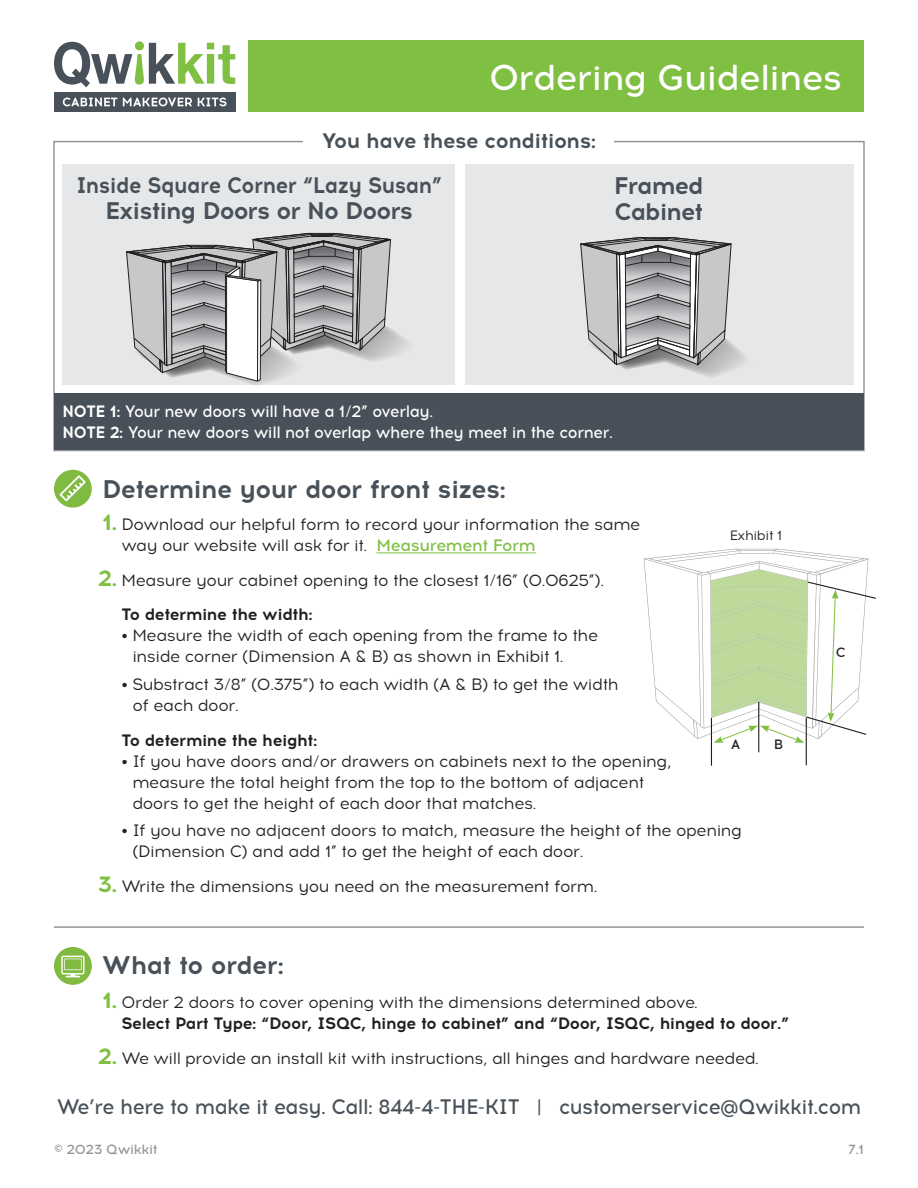
<style>
.page{position:relative;width:918px;height:1188px;background:#fff}
.page>*{position:absolute;margin:0;border:0;box-sizing:border-box;transform-origin:0 0}
.t1{font:500 36px "Acrom";letter-spacing:-.025em;color:#fff}
.t2{font:700 25.5px "Acrom";letter-spacing:-.025em;color:#485159}
.t3{font:700 24px/25.5px "Acrom";letter-spacing:-.04em;color:#485159}
.t4{font:700 22.5px "Acrom";letter-spacing:-.025em;color:#485159;scale:.93 1}
.t5{font:500 21px "Acrom";letter-spacing:-.025em;color:#485159;scale:.95 1}
.t6{font:700 21px "Acrom";letter-spacing:-.025em;color:#485159}
.t7{font:16.5px/21px "Acrom";letter-spacing:-.025em;color:#231f20}
.t8{font:700 16.5px/21px "Acrom";letter-spacing:-.025em;color:#231f20}
.t9{font:500 16.5px/21px "Acrom";letter-spacing:-.025em;color:#fff;scale:.95 1}
.t10{font:500 13.5px "Acrom";letter-spacing:-.025em;color:#939598}
.t11{font:13.5px "Acrom";letter-spacing:-.025em;color:#231f20}
.t12{font:500 13.5px "Acrom";color:#231f20}
.s1{font-weight:700}
.s2{font-weight:700;font-size:22.5px;color:#7fbf41}
.s3{font-weight:500;color:#7fbf41}
.s4{font-size:22.5px;color:#7fbf41}
.s5{font-weight:400}
</style>
<div class="page">
<div style="left:63px;top:164px;width:392px;height:221px;background:#e6e7e9"></div>
<div style="left:465px;top:164px;width:388px;height:221px;background:#e6e7e9"></div>
<div style="left:248px;top:40px;width:616px;height:72px;background:#7fbf41"></div>
<div style="left:54px;top:92px;width:181px;height:20px;background:#485159"></div>
<svg style="left:54px;top:41px;width:181px;height:46px"></svg>
<svg style="left:63px;top:98px;width:54px;height:8px"></svg>
<svg style="left:123px;top:98px;width:69px;height:8px"></svg>
<svg style="left:198px;top:98px;width:29px;height:8px"></svg>
<hr style="left:54px;top:926px;width:810px;height:2px;background:#939598">
<div style="left:55px;top:948px;width:36px;height:36px;background:#80ba40;border-radius:50%"></div>
<div style="left:54px;top:947px;width:38px;height:38px;border:1px solid #80ba40;border-radius:50%"></div>
<svg style="left:61px;top:956px;width:24px;height:21px"></svg>
<hr style="left:376px;top:552px;width:160px;height:1px;background:#7fbf41">
<div style="left:55px;top:470px;width:36px;height:37px;background:#80ba40;border-radius:50%"></div>
<div style="left:54px;top:470px;width:38px;height:38px;border:1px solid #80ba40;border-radius:50%"></div>
<svg style="left:60px;top:475px;width:26px;height:26px"></svg>
<div style="left:54px;top:393px;width:810px;height:57px;background:#485159"></div>
<svg style="left:580px;top:237px;width:165px;height:140px"></svg>
<svg style="left:126px;top:233px;width:282px;height:152px"></svg>
<hr style="left:711px;top:718px;width:1px;height:48px;background:#231f20">
<hr style="left:758px;top:702px;width:1px;height:50px;background:#231f20">
<hr style="left:806px;top:718px;width:1px;height:47px;background:#231f20">
<svg style="left:644px;top:549px;width:232px;height:194px"></svg>
<h1 class="t1" style="left:489px;top:53px;width:355px">Ordering Guidelines</h1>
<p class="t6" style="left:322px;top:126px;width:276px">You have these conditions:</p>
<h3 class="t4" style="left:76px;top:169px;width:395px">Inside Square Corner “Lazy Susan”</h3>
<h3 class="t3" style="left:105px;top:198px;width:310px">Existing Doors or No Doors</h3>
<h3 class="t3" style="left:614px;top:174px;width:91px">Framed<br>Cabinet</h3>
<p class="t9" style="left:63px;top:402px;width:581px"><span class="s1">NOTE 1:</span> Your new doors will have a 1/2” overlay.<br><span class="s1">NOTE 2:</span> Your new doors will not overlap where they meet in the corner.</p>
<h2 class="t2" style="left:102px;top:471px;width:406px">Determine your door front sizes:</h2>
<p class="t7" style="left:122px;top:515px;width:520px;text-indent:-19px"><span class="s2">1.</span> Download our helpful form to record your information the same way our website will ask for it. <span class="s3">Measurement Form</span></p>
<p class="t7" style="left:122px;top:563px;width:484px;line-height:34.5px;text-indent:-24px"><span class="s2">2.</span> Measure your cabinet opening to the closest 1/16” (0.0625”).<br><span class="s1">To determine the width:</span></p>
<p class="t7" style="left:132px;top:626px;width:467px;text-indent:-11px">• Measure the width of each opening from the frame to the inside corner (Dimension A &amp; B) as shown in Exhibit 1.</p>
<p class="t7" style="left:132px;top:674px;width:488px;text-indent:-11px">• Substract 3/8” (0.375”) to each width (A &amp; B) to get the width of each door.</p>
<p class="t8" style="left:121px;top:730px;width:197px">To determine the height:</p>
<p class="t7" style="left:132px;top:751px;width:541px;text-indent:-11px">• If you have doors and/or drawers on cabinets next to the opening, measure the total height from the top to the bottom of adjacent doors to get the height of each door that matches.</p>
<p class="t7" style="left:132px;top:821px;width:611px;text-indent:-11px">• If you have no adjacent doors to match, measure the height of the opening (Dimension C) and add 1” to get the height of each door.</p>
<p class="t7" style="left:98px;top:876px;width:501px"><span class="s2">3.</span> Write the dimensions you need on the measurement form.</p>
<p class="t11" style="left:730px;top:526px;width:54px">Exhibit 1</p>
<p class="t12" style="left:731px;top:735px;width:11px">A</p>
<p class="t12" style="left:774px;top:735px;width:11px">B</p>
<h2 class="t2" style="left:102px;top:947px;width:184px">What to order:</h2>
<p class="t8" style="left:122px;top:992px;width:669px;text-indent:-19px"><span class="s4">1.</span> <span class="s5">Order 2 doors to cover opening with the dimensions determined above.<br></span>Select Part Type: “Door, ISQC, hinge to cabinet” and “Door, ISQC, hinged to door.”</p>
<p class="t7" style="left:98px;top:1048px;width:663px"><span class="s2">2.</span> We will provide an install kit with instructions, all hinges and hardware needed.</p>
<p class="t12" style="left:836px;top:643px;width:11px">C</p>
<p class="t5" style="left:57px;top:1092px;width:849px">We’re here to make it easy. Call: 844-4-THE-KIT | customerservice@Qwikkit.com</p>
<p class="t10" style="left:54px;top:1140px;width:105px">© 2023 Qwikkit</p>
<p class="t10" style="left:848px;top:1140px;width:17px">7.1</p>
</div>
